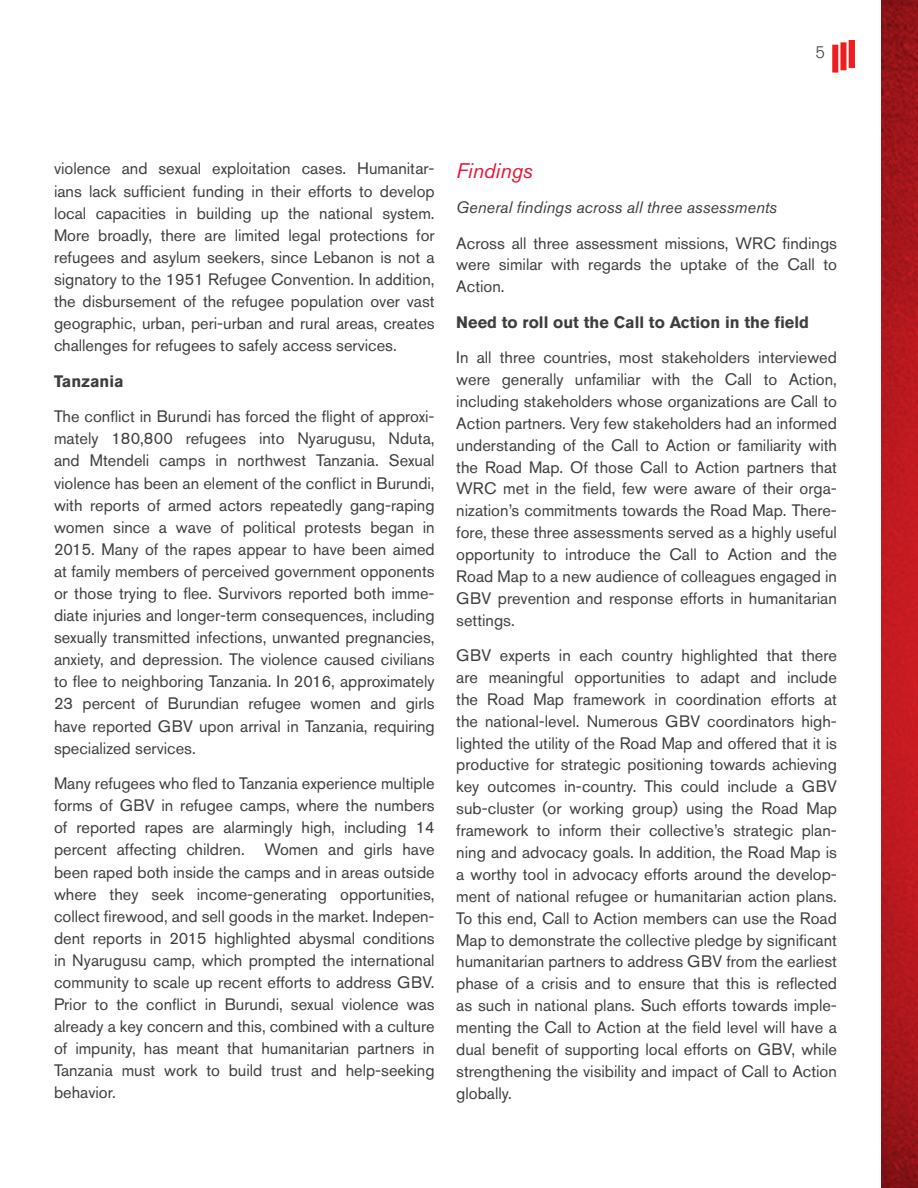
<style>
.page{position:relative;width:918px;height:1188px;background:#fff}
.page>*{position:absolute;margin:0;border:0;box-sizing:border-box;transform-origin:0 0}
.t1{font:italic 21px "Akzidenz Grotesk Std";color:#e51836}
.t2{font:16.5px/22px "Akzidenz Grotesk Std";color:#3e3e3f;text-align:justify}
.t3{font:700 16.5px "Akzidenz Grotesk Std";color:#3e3e3f}
.t4{font:italic 16.5px "Akzidenz Grotesk Std";color:#3e3e3f}
.t5{font:300 16.5px "Akzidenz Grotesk Std";color:#3e3e3f}
</style>
<div class="page">
<img style="left:881px;top:0;width:37px;height:1188px">
<img style="left:833px;top:40px;width:21px;height:32px">
<p class="t5" style="left:815px;top:43px;width:11px">5</p>
<p class="t2" style="left:54px;top:158px;width:382px">violence and sexual exploitation cases. Humanitar&shy;ians lack sufficient funding in their efforts to develop local capacities in building up the national system.<br>More broadly, there are limited legal protections for refugees and asylum seekers, since Lebanon is not a signatory to the 1951 Refugee Convention. In addition, the disbursement of the refugee population over vast geographic, urban, peri-urban and rural areas, creates challenges for refugees to safely access services.</p>
<p class="t3" style="left:54px;top:371px;width:71px">Tanzania</p>
<p class="t2" style="left:54px;top:405px;width:382px">The conflict in Burundi has forced the flight of approxi&shy;mately 180,800 refugees into Nyarugusu, Nduta, and Mtendeli camps in northwest Tanzania. Sexual violence has been an element of the conflict in Burundi, with reports of armed actors repeatedly gang-raping women since a wave of political protests began in 2015. Many of the rapes appear to have been aimed at family members of perceived government opponents or those trying to flee. Survivors reported both imme&shy;diate injuries and longer-term consequences, including sexually transmitted infections, unwanted pregnancies, anxiety, and depression. The violence caused civilians to flee to neighboring Tanzania. In 2016, approximately 23 percent of Burundian refugee women and girls have reported GBV upon arrival in Tanzania, requiring specialized services.</p>
<p class="t2" style="left:54px;top:772px;width:382px">Many refugees who fled to Tanzania experience multiple forms of GBV in refugee camps, where the numbers of reported rapes are alarmingly high, including 14 percent affecting children. Women and girls have been raped both inside the camps and in areas outside where they seek income-generating opportunities, collect firewood, and sell goods in the market. Indepen&shy;dent reports in 2015 highlighted abysmal conditions in Nyarugusu camp, which prompted the international community to scale up recent efforts to address GBV.<br>Prior to the conflict in Burundi, sexual violence was already a key concern and this, combined with a culture of impunity, has meant that humanitarian partners in Tanzania must work to build trust and help-seeking behavior.</p>
<p class="t1" style="left:456px;top:158px;width:78px">Findings</p>
<p class="t4" style="left:456px;top:198px;width:322px">General findings across all three assessments</p>
<p class="t2" style="left:456px;top:232px;width:382px">Across all three assessment missions, WRC findings were similar with regards the uptake of the Call to Action.</p>
<p class="t3" style="left:456px;top:312px;width:354px">Need to roll out the Call to Action in the field</p>
<p class="t2" style="left:456px;top:346px;width:382px">In all three countries, most stakeholders interviewed were generally unfamiliar with the Call to Action, including stakeholders whose organizations are Call to Action partners. Very few stakeholders had an informed understanding of the Call to Action or familiarity with the Road Map. Of those Call to Action partners that WRC met in the field, few were aware of their orga&shy;nization’s commitments towards the Road Map. There&shy;fore, these three assessments served as a highly useful opportunity to introduce the Call to Action and the Road Map to a new audience of colleagues engaged in GBV prevention and response efforts in humanitarian settings.</p>
<p class="t2" style="left:456px;top:644px;width:382px">GBV experts in each country highlighted that there are meaningful opportunities to adapt and include the Road Map framework in coordination efforts at the national-level. Numerous GBV coordinators high&shy;lighted the utility of the Road Map and offered that it is productive for strategic positioning towards achieving key outcomes in-country. This could include a GBV sub-cluster (or working group) using the Road Map framework to inform their collective’s strategic plan&shy;ning and advocacy goals. In addition, the Road Map is a worthy tool in advocacy efforts around the develop&shy;ment of national refugee or humanitarian action plans.<br>To this end, Call to Action members can use the Road Map to demonstrate the collective pledge by significant humanitarian partners to address GBV from the earliest phase of a crisis and to ensure that this is reflected as such in national plans. Such efforts towards imple&shy;menting the Call to Action at the field level will have a dual benefit of supporting local efforts on GBV, while strengthening the visibility and impact of Call to Action globally.</p>
</div>
